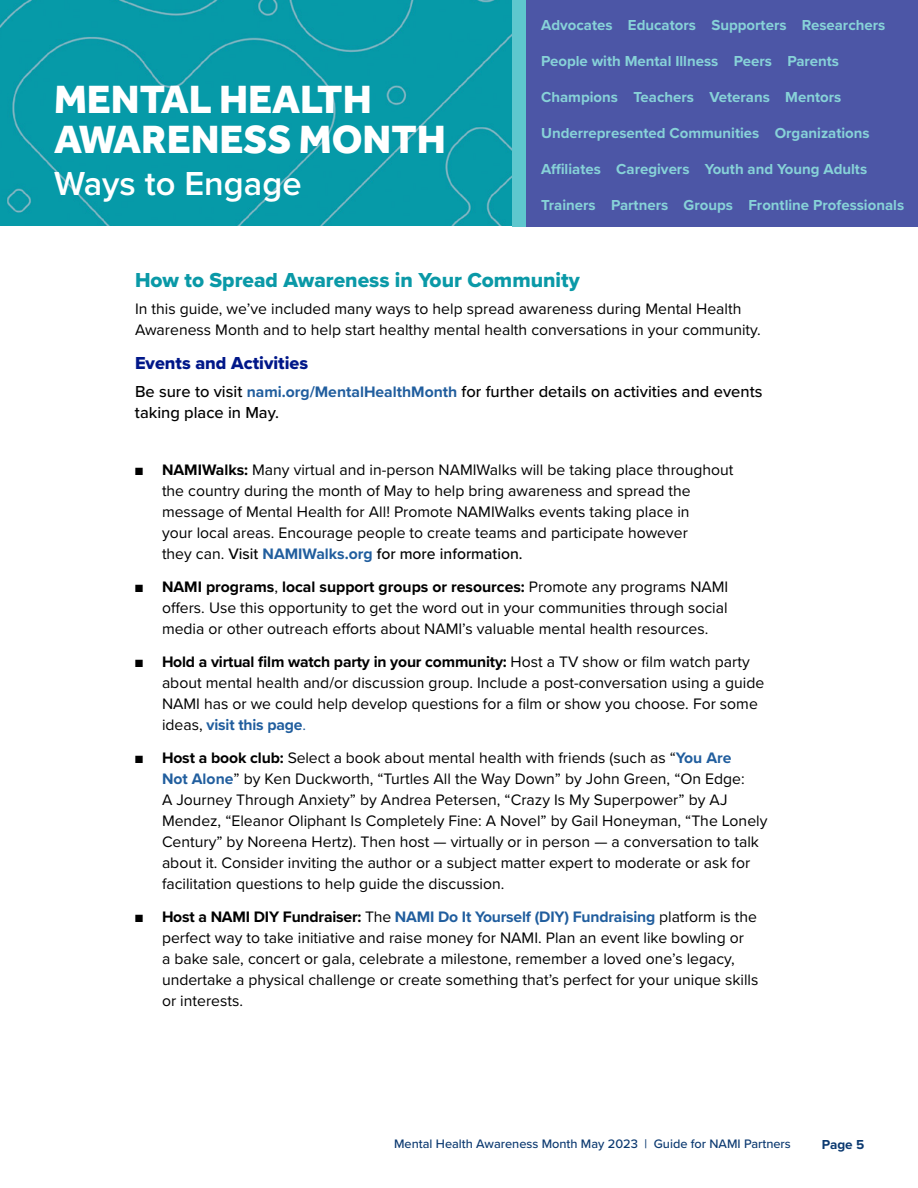
<style>
.page{position:relative;width:918px;height:1188px;background:#fff}
.page>*{position:absolute;margin:0;border:0;box-sizing:border-box;transform-origin:0 0}
.t1{font:800 40.5px/40.5px "Effra";color:#fff}
.t2{font:600 34.5px "Proxima Nova";color:#fff}
.t3{font:21px "Proxima Nova Extrabld";color:#0a99a7}
.t4{font:18px "Proxima Nova Extrabld";color:#001789}
.t5{font:500 16.5px/21px "Proxima Nova";color:#000}
.t6{font:15.75px/21px "Proxima Nova";color:#000}
.t7{font:700 15px "Proxima Nova";color:#87d2d8}
.t8{font:700 13.5px "Proxima Nova";color:#0b3970}
.t9{font:500 12.75px "Proxima Nova";color:#0b3970}
.s1{font-weight:700;font-size:15.75px;color:#215e9e}
.s2{font-weight:700}
.s3{font-weight:500}
.s4{font-weight:700;color:#215e9e}
.s5{color:#215e9e}
</style>
<div class="page">
<div style="left:0;top:0;width:512px;height:225px;background:#069aa8"></div>
<div style="left:525px;top:0;width:393px;height:226px;background:#4c56a6"></div>
<div style="left:512px;top:0;width:14px;height:227px;background:#5ec7ce"></div>
<h1 class="t1" style="left:54px;top:79px;width:393px">MENTAL HEALTH<br>AWARENESS MONTH</h1>
<h2 class="t2" style="left:54px;top:158px;width:249px">Ways to Engage</h2>
<p class="t7" style="left:541px;top:14px;width:346px">Advocates Educators Supporters Researchers</p>
<p class="t7" style="left:541px;top:50px;width:300px">People with Mental Illness Peers Parents</p>
<p class="t7" style="left:541px;top:86px;width:302px">Champions Teachers Veterans Mentors</p>
<p class="t7" style="left:541px;top:122px;width:330px">Underrepresented Communities Organizations</p>
<p class="t7" style="left:541px;top:158px;width:328px">Affiliates Caregivers Youth and Young Adults</p>
<p class="t7" style="left:541px;top:194px;width:365px">Trainers Partners Groups Frontline Professionals</p>
<h3 class="t3" style="left:135px;top:264px;width:446px">How to Spread Awareness in Your Community</h3>
<p class="t6" style="left:135px;top:298px;width:627px">In this guide, we’ve included many ways to help spread awareness during Mental Health<br>Awareness Month and to help start healthy mental health conversations in your community.</p>
<p class="t4" style="left:135px;top:350px;width:175px">Events and Activities</p>
<p class="t5" style="left:135px;top:380px;width:629px">Be sure to visit <span class="s1">nami.org/MentalHealthMonth</span> for further details on activities and events taking place in May.</p>
<p class="t6" style="left:162px;top:458px;width:573px;text-indent:-27px">■ <span class="s2">NAMIWalks:</span> Many virtual and in-person NAMIWalks will be taking place throughout the country during the month of May to help bring awareness and spread the message of Mental Health for All! Promote NAMIWalks events taking place in<br>your local areas. Encourage people to create teams and participate however<br>they can. <span class="s3">Visit</span> <span class="s4">NAMIWalks.org</span> <span class="s3">for more information.</span></p>
<p class="t6" style="left:162px;top:575px;width:568px;text-align:justify;text-indent:-27px">■ <span class="s2">NAMI programs</span>, <span class="s2">local support groups or resources:</span> Promote any programs NAMI offers. Use this opportunity to get the word out in your communities through social media or other outreach efforts about NAMI’s valuable mental health resources.</p>
<p class="t6" style="left:162px;top:650px;width:604px;text-indent:-27px">■ <span class="s2">Hold a virtual film watch party in your community:</span> Host a TV show or film watch party about mental health and/or discussion group. Include a post-conversation using a guide NAMI has or we could help develop questions for a film or show you choose. For some ideas, <span class="s4">visit this page</span><span class="s5">.</span></p>
<p class="t6" style="left:162px;top:746px;width:607px;text-indent:-27px">■ <span class="s2">Host a book club:</span> Select a book about mental health with friends (such as “<span class="s4">You Are<br>Not Alone</span>” by Ken Duckworth, “Turtles All the Way Down” by John Green, “On Edge:<br>A Journey Through Anxiety” by Andrea Petersen, “Crazy Is My Superpower” by AJ Mendez, “Eleanor Oliphant Is Completely Fine: A Novel” by Gail Honeyman, “The Lonely Century” by Noreena Hertz). Then host — virtually or in person — a conversation to talk about it. Consider inviting the author or a subject matter expert to moderate or ask for facilitation questions to help guide the discussion.</p>
<p class="t6" style="left:162px;top:905px;width:598px;text-indent:-27px">■ <span class="s2">Host a NAMI DIY Fundraiser:</span> The <span class="s4">NAMI Do It Yourself (DIY) Fundraising</span> platform is the perfect way to take initiative and raise money for NAMI. Plan an event like bowling or<br>a bake sale, concert or gala, celebrate a milestone, remember a loved one’s legacy, undertake a physical challenge or create something that’s perfect for your unique skills or interests.</p>
<p class="t9" style="left:394px;top:1134px;width:398px">Mental Health Awareness Month May 2023 | Guide for NAMI Partners</p>
<p class="t8" style="left:822px;top:1134px;width:44px">Page 5</p>
</div>
